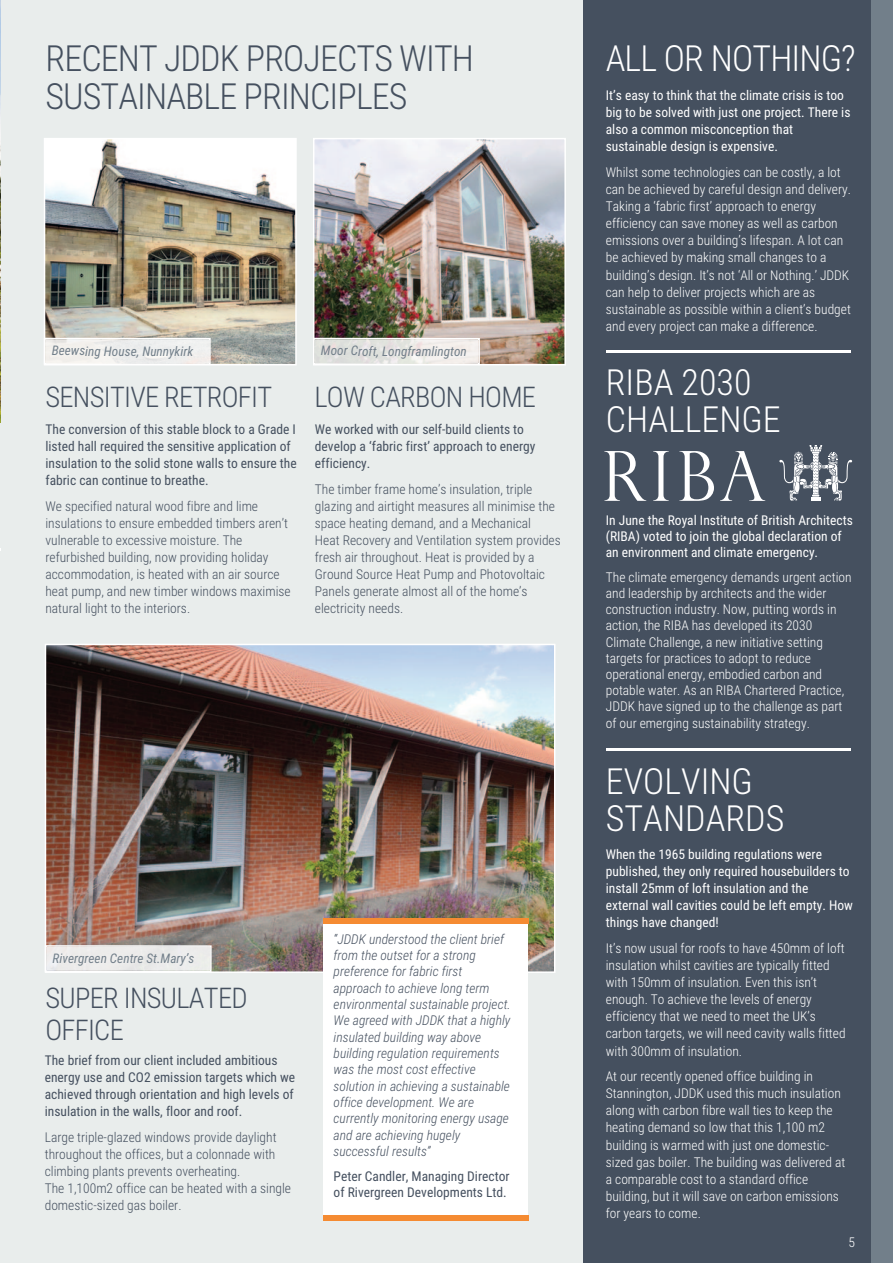
<style>
.page{position:relative;width:893px;height:1263px;background:#fff}
.page>*{position:absolute;margin:0;border:0;box-sizing:border-box;transform-origin:0 0}
.t1{font:300 36px "Roboto Condensed";letter-spacing:-.025em;color:#45505f}
.t2{font:300 36px/37.2px "Roboto Condensed";color:#fff}
.t3{font:300 36px "Roboto Condensed";letter-spacing:-.025em;color:#fff}
.t4{font:300 28.5px/31.2px "Roboto Condensed";letter-spacing:-.025em;color:#45505f}
.t5{font:300 13.5px/17.1px "Roboto Condensed";color:#fff}
.t6{font:300 13.5px/17.1px "Roboto Condensed";color:#45505f}
.t7{font:13.5px/17.1px "Roboto Condensed";color:#45505f}
.t8{font:13.5px/17.1px "Roboto Condensed";color:#fff}
.t9{font:italic 300 13.5px/16.4px "Roboto Condensed";color:#45505f}
.t10{font:italic 13.2px "Roboto Condensed";color:#727f8a}
</style>
<div class="page">
<div style="left:0;top:0;width:887px;height:1263px;background:#e9edec"></div>
<div style="left:583px;top:0;width:307px;height:1263px;background:#45505f"></div>
<img style="left:0;top:0;width:1px;height:423px">
<div style="left:871px;top:0;width:22px;height:1263px;background:#727f8a"></div>
<img style="left:47px;top:141px;width:247px;height:221px">
<div style="left:44px;top:138px;width:253px;height:227px;border:2px solid #fff"></div>
<hr style="left:605px;top:350px;width:245px;height:3px;background:#fff">
<hr style="left:605px;top:748px;width:245px;height:2px;background:#fff">
<svg style="left:604px;top:451px;width:161px;height:50px"></svg>
<svg style="left:779px;top:445px;width:73px;height:56px"></svg>
<div style="left:45px;top:339px;width:164px;height:24px;background:#f0efed"></div>
<div style="left:44px;top:338px;width:167px;height:27px;border:2px solid #fff"></div>
<img style="left:316px;top:141px;width:247px;height:221px">
<div style="left:313px;top:138px;width:253px;height:227px;border:2px solid #fff"></div>
<div style="left:314px;top:339px;width:164px;height:24px;background:#fff;opacity:.85"></div>
<div style="left:313px;top:338px;width:167px;height:27px;border:2px solid #fff"></div>
<img style="left:48px;top:647px;width:504px;height:323px">
<div style="left:45px;top:644px;width:510px;height:329px;border:2px solid #fff"></div>
<div style="left:46px;top:947px;width:164px;height:24px;background:#ececeb"></div>
<div style="left:45px;top:945px;width:167px;height:27px;border:2px solid #fff"></div>
<div style="left:323px;top:920px;width:205px;height:296px;background:#fff"></div>
<div style="left:323px;top:919px;width:205px;height:5px;background:#f58b32"></div>
<div style="left:323px;top:1215px;width:206px;height:5px;background:#f58b32"></div>
<h1 class="t1" style="left:45px;top:44px;width:430px">RECENT JDDK PROJECTS WITH</h1>
<h1 class="t3" style="left:606px;top:44px;width:251px">ALL OR NOTHING?</h1>
<h1 class="t1" style="left:45px;top:82px;width:363px">SUSTAINABLE PRINCIPLES</h1>
<p class="t8" style="left:606px;top:88px;width:246px">It’s easy to think that the climate crisis is too big to be solved with just one project. There is also a common misconception that sustainable design is expensive.</p>
<p class="t5" style="left:606px;top:165px;width:247px">Whilst some technologies can be costly, a lot can be achieved by careful design and delivery.<br>Taking a ‘fabric first’ approach to energy efficiency can save money as well as carbon emissions over a building’s lifespan. A lot can be achieved by making small changes to a building’s design. It’s not ‘All or Nothing.’ JDDK can help to deliver projects which are as sustainable as possible within a client’s budget and every project can make a difference.</p>
<p class="t10" style="left:52px;top:346px;width:143px">Beewsing House, Nunnykirk</p>
<p class="t10" style="left:321px;top:346px;width:147px">Moor Croft, Longframlington</p>
<h2 class="t4" style="left:45px;top:384px;width:228px">SENSITIVE RETROFIT</h2>
<h2 class="t4" style="left:314px;top:384px;width:223px">LOW CARBON HOME</h2>
<p class="t7" style="left:45px;top:421px;width:252px">The conversion of this stable block to a Grade I</p>
<p class="t7" style="left:45px;top:439px;width:253px">listed hall required the sensitive application of insulation to the solid stone walls to ensure the fabric can continue to breathe.</p>
<p class="t6" style="left:45px;top:498px;width:247px">We specified natural wood fibre and lime insulations to ensure embedded timbers aren’t vulnerable to excessive moisture. The refurbished building, now providing holiday accommodation, is heated with an air source heat pump, and new timber windows maximise natural light to the interiors.</p>
<p class="t7" style="left:315px;top:421px;width:222px">We worked with our self-build clients to develop a ‘fabric first’ approach to energy efficiency.</p>
<p class="t6" style="left:315px;top:481px;width:247px">The timber frame home’s insulation, triple glazing and airtight measures all minimise the space heating demand, and a Mechanical<br>Heat Recovery and Ventilation system provides fresh air throughout. Heat is provided by a Ground Source Heat Pump and Photovoltaic Panels generate almost all of the home’s electricity needs.</p>
<p class="t10" style="left:53px;top:953px;width:143px">Rivergreen Centre St.Mary’s</p>
<h2 class="t4" style="left:45px;top:985px;width:204px">SUPER INSULATED<br>OFFICE</h2>
<p class="t7" style="left:45px;top:1053px;width:252px">The brief from our client included ambitious energy use and CO2 emission targets which we achieved through orientation and high levels of insulation in the walls, floor and roof.</p>
<p class="t6" style="left:45px;top:1130px;width:248px">Large triple-glazed windows provide daylight throughout the offices, but a colonnade with climbing plants prevents overheating.<br>The 1,100m2 office can be heated with a single domestic-sized gas boiler.</p>
<p class="t9" style="left:334px;top:932px;width:179px">“JDDK understood the client brief from the outset for a strong preference for fabric first approach to achieve long term environmental sustainable project.<br>We agreed with JDDK that a highly insulated building way above building regulation requirements was the most cost effective solution in achieving a sustainable office development. We are currently monitoring energy usage and are achieving hugely successful results”</p>
<p class="t7" style="left:334px;top:1169px;width:177px;line-height:16.4px">Peter Candler, Managing Director of Rivergreen Developments Ltd.</p>
<h1 class="t2" style="left:606px;top:366px;width:147px">RIBA 2030</h1>
<h1 class="t2" style="left:606px;top:404px;width:176px">CHALLENGE</h1>
<p class="t8" style="left:606px;top:513px;width:249px;line-height:16.2px">In June the Royal Institute of British Architects (RIBA) voted to join the global declaration of an environment and climate emergency.</p>
<p class="t5" style="left:606px;top:570px;width:247px;line-height:16.2px">The climate emergency demands urgent action and leadership by architects and the wider construction industry. Now, putting words in action, the RIBA has developed its 2030<br>Climate Challenge, a new initiative setting targets for practices to adopt to reduce operational energy, embodied carbon and potable water. As an RIBA Chartered Practice, JDDK have signed up to the challenge as part of our emerging sustainability strategy.</p>
<h1 class="t2" style="left:606px;top:765px;width:180px">EVOLVING<br>STANDARDS</h1>
<p class="t8" style="left:606px;top:847px;width:249px">When the 1965 building regulations were published, they only required housebuilders to install 25mm of loft insulation and the external wall cavities could be left empty. How things have changed!</p>
<p class="t5" style="left:606px;top:941px;width:241px">It’s now usual for roofs to have 450mm of loft insulation whilst cavities are typically fitted with 150mm of insulation. Even this isn’t enough. To achieve the levels of energy efficiency that we need to meet the UK’s carbon targets, we will need cavity walls fitted with 300mm of insulation.</p>
<p class="t5" style="left:606px;top:1069px;width:241px">At our recently opened office building in Stannington, JDDK used this much insulation along with carbon fibre wall ties to keep the heating demand so low that this 1,100 m2 building is warmed with just one domestic&shy;sized gas boiler. The building was delivered at a comparable cost to a standard office building, but it will save on carbon emissions for years to come.</p>
<p class="t5" style="left:848px;top:1234px;width:8px">5</p>
</div>
